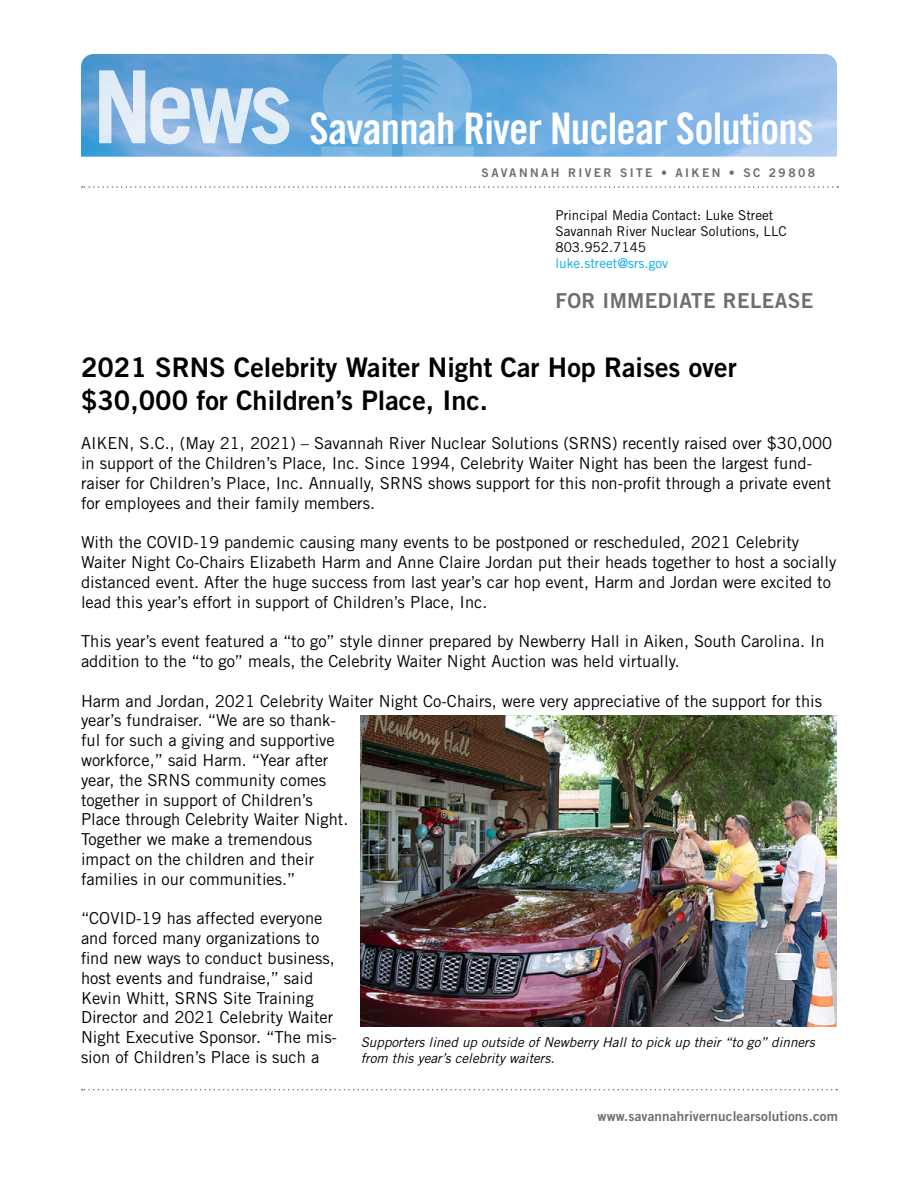
<style>
.page{position:relative;width:918px;height:1188px;background:#fff}
.page>*{position:absolute;margin:0;border:0;box-sizing:border-box;transform-origin:0 0}
.t1{font:43.5px "Trade Gothic LT Std Bd Cn 20";letter-spacing:-.02em;color:#fff}
.t2{font:27px/32.4px "Trade Gothic LT Std Bd 2";color:#000}
.t3{font:20.7px "Trade Gothic LT Std Bd 2";letter-spacing:.02em;color:#6d6e71}
.t4{font:16.5px/19.8px "Trade Gothic LT Std";color:#000}
.t5{font:italic 13.5px/16.2px "Trade Gothic LT Std";color:#000}
.t6{font:13.5px/16.2px "Trade Gothic LT Std";color:#000}
.t7{font:13.5px "Trade Gothic LT Std Bd 2";letter-spacing:.01em;color:#6d6e71}
.t8{font:13.5px "Trade Gothic LT Std";color:#00aeef}
.t9{font:12px "Trade Gothic LT Std Bd 2";letter-spacing:.2em;color:#6d6e71}
</style>
<div class="page">
<img style="left:81px;top:54px;width:756px;height:103px">
<svg style="left:321px;top:54px;width:71px;height:103px;background:#6eaedd"></svg>
<svg style="left:403px;top:54px;width:71px;height:103px;background:#71b0df"></svg>
<svg style="left:99px;top:70px;width:190px;height:74px;background:#a7c9e8"></svg>
<svg style="left:82px;top:1089px;width:755px;height:1px"></svg>
<svg style="left:82px;top:186px;width:756px;height:2px"></svg>
<img style="left:361px;top:716px;width:476px;height:310px">
<h1 class="t1" style="left:310px;top:102px;width:506px">Savannah River Nuclear Solutions</h1>
<p class="t9" style="left:482px;top:165px;width:335px">SAVANNAH RIVER SITE • AIKEN • SC 29808</p>
<p class="t6" style="left:556px;top:207px;width:233px">Principal Media Contact: Luke Street<br>Savannah River Nuclear Solutions, LLC<br>803.952.7145</p>
<p class="t8" style="left:556px;top:255px;width:114px">luke.street@srs.gov</p>
<p class="t3" style="left:555px;top:288px;width:260px">FOR IMMEDIATE RELEASE</p>
<h2 class="t2" style="left:81px;top:351px;width:657px">2021 SRNS Celebrity Waiter Night Car Hop Raises over $30,000 for Children’s Place, Inc.</h2>
<p class="t4" style="left:81px;top:433px;width:753px">AIKEN, S.C., (May 21, 2021) – Savannah River Nuclear Solutions (SRNS) recently raised over $30,000 in support of the Children’s Place, Inc. Since 1994, Celebrity Waiter Night has been the largest fund&shy;raiser for Children’s Place, Inc. Annually, SRNS shows support for this non-profit through a private event for employees and their family members.</p>
<p class="t4" style="left:81px;top:532px;width:757px">With the COVID-19 pandemic causing many events to be postponed or rescheduled, 2021 Celebrity Waiter Night Co-Chairs Elizabeth Harm and Anne Claire Jordan put their heads together to host a socially distanced event. After the huge success from last year’s car hop event, Harm and Jordan were excited to lead this year’s effort in support of Children’s Place, Inc.</p>
<p class="t4" style="left:81px;top:631px;width:745px">This year’s event featured a “to go” style dinner prepared by Newberry Hall in Aiken, South Carolina. In addition to the “to go” meals, the Celebrity Waiter Night Auction was held virtually.</p>
<p class="t4" style="left:81px;top:691px;width:743px">Harm and Jordan, 2021 Celebrity Waiter Night Co-Chairs, were very appreciative of the support for this year’s fundraiser. “We are so thank-<br>ful for such a giving and supportive<br>workforce,” said Harm. “Year after<br>year, the SRNS community comes<br>together in support of Children’s<br>Place through Celebrity Waiter Night.<br>Together we make a tremendous<br>impact on the children and their<br>families in our communities.”</p>
<p class="t4" style="left:81px;top:908px;width:258px">“COVID-19 has affected everyone and forced many organizations to find new ways to conduct business, host events and fundraise,” said Kevin Whitt, SRNS Site Training Director and 2021 Celebrity Waiter Night Executive Sponsor. “The mis&shy;sion of Children’s Place is such a</p>
<p class="t5" style="left:361px;top:1034px;width:456px">Supporters lined up outside of Newberry Hall to pick up their “to go” dinners from this year’s celebrity waiters.</p>
<p class="t7" style="left:598px;top:1107px;width:242px">www.savannahrivernuclearsolutions.com</p>
</div>
